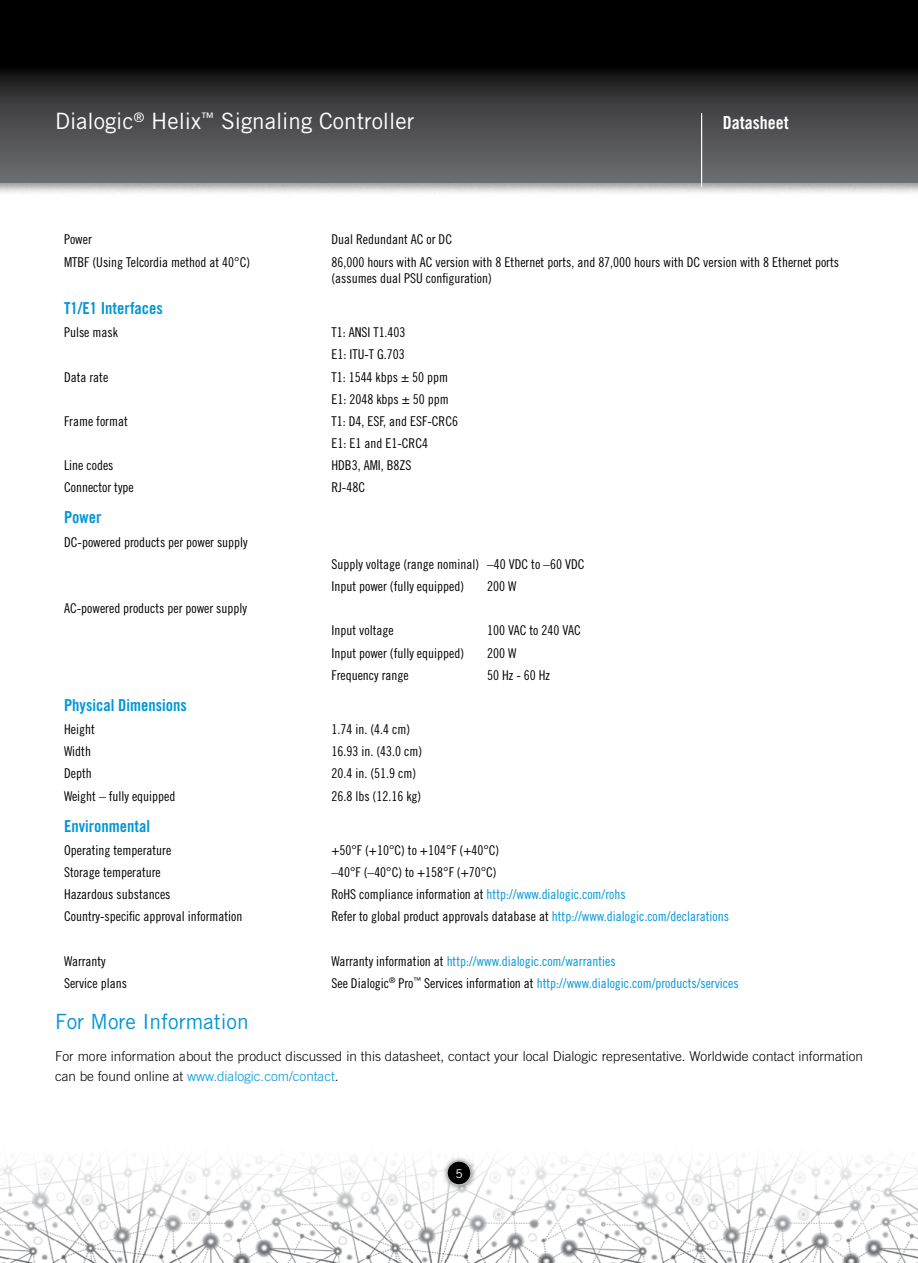
<style>
.page{position:relative;width:918px;height:1263px;background:#fff}
.page>*{position:absolute;margin:0;border:0;box-sizing:border-box;transform-origin:0 0}
.t1{font:22.5px "Trade Gothic";color:#fff}
.t2{font:21px "Trade Gothic";color:#0096d6}
.t3{font:18px "Trade Gothic Bold Cond Twenty";color:#fff}
.t4{font:16.5px "Trade Gothic Bold Cond Twenty";color:#0096d6}
.t5{font:13.5px/22.2px "Trade Gothic Cond Eighteen";color:#000}
.t6{font:13.5px "Trade Gothic Cond Eighteen";color:#0096d6}
.t7{font:300 13.5px/19.5px "Trade Gothic";color:#000}
.t8{font:12px "Trade Gothic";color:#fff}
.s1{color:#000}
.s2{color:#0096d6}
</style>
<div class="page">
<div style="left:0;top:0;width:918px;height:196px;background:#000;opacity:.45"></div>
<svg style="left:0;top:0;width:918px;height:183px"></svg>
<img style="left:0;top:1157px;width:918px;height:106px">
<hr style="left:701px;top:113px;width:1px;height:73px;background:#fff">
<div style="left:441px;top:1154px;width:36px;height:37px;background:#000;opacity:.45"></div>
<div style="left:447px;top:1161px;width:24px;height:24px;background:#000;border-radius:50%"></div>
<div style="left:446px;top:1160px;width:26px;height:26px;border:2px solid #babcbe;border-radius:50%"></div>
<h1 class="t1" style="left:55px;top:108px;width:361px">Dialogic<sup>®</sup> Helix<sup>™</sup> Signaling Controller</h1>
<h3 class="t3" style="left:723px;top:112px;width:67px">Datasheet</h3>
<p class="t5" style="left:64px;top:228px;width:29px">Power</p>
<p class="t5" style="left:331px;top:228px;width:122px">Dual Redundant AC or DC</p>
<p class="t5" style="left:64px;top:251px;width:188px">MTBF (Using Telcordia method at 40°C)</p>
<p class="t5" style="left:331px;top:254px;width:509px;line-height:16.2px">86,000 hours with AC version with 8 Ethernet ports, and 87,000 hours with DC version with 8 Ethernet ports (assumes dual PSU configuration)</p>
<p class="t4" style="left:64px;top:298px;width:100px">T1/E1 Interfaces</p>
<p class="t5" style="left:64px;top:321px;width:55px">Pulse mask</p>
<p class="t5" style="left:331px;top:321px;width:76px">T1: ANSI T1.403<br>E1: ITU-T G.703</p>
<p class="t5" style="left:64px;top:365px;width:46px">Data rate</p>
<p class="t5" style="left:331px;top:365px;width:119px">T1: 1544 kbps ± 50 ppm<br>E1: 2048 kbps ± 50 ppm</p>
<p class="t5" style="left:64px;top:410px;width:65px">Frame format</p>
<p class="t5" style="left:331px;top:410px;width:128px">T1: D4, ESF, and ESF-CRC6<br>E1: E1 and E1-CRC4</p>
<p class="t5" style="left:64px;top:454px;width:51px">Line codes</p>
<p class="t5" style="left:331px;top:454px;width:82px">HDB3, AMI, B8ZS</p>
<p class="t5" style="left:64px;top:476px;width:71px">Connector type</p>
<p class="t5" style="left:331px;top:476px;width:35px">RJ-48C</p>
<p class="t4" style="left:64px;top:507px;width:39px">Power</p>
<p class="t5" style="left:64px;top:531px;width:185px">DC-powered products per power supply</p>
<p class="t5" style="left:331px;top:553px;width:255px">Supply voltage (range nominal) –40 VDC to –60 VDC<br>Input power (fully equipped)</p>
<p class="t5" style="left:487px;top:575px;width:31px">200 W</p>
<p class="t5" style="left:64px;top:597px;width:184px">AC-powered products per power supply</p>
<p class="t5" style="left:331px;top:619px;width:64px">Input voltage</p>
<p class="t5" style="left:487px;top:619px;width:95px">100 VAC to 240 VAC</p>
<p class="t5" style="left:331px;top:641px;width:134px">Input power (fully equipped)</p>
<p class="t5" style="left:487px;top:641px;width:31px">200 W</p>
<p class="t5" style="left:331px;top:664px;width:79px">Frequency range</p>
<p class="t5" style="left:487px;top:664px;width:64px">50 Hz - 60 Hz</p>
<p class="t4" style="left:64px;top:695px;width:124px">Physical Dimensions</p>
<p class="t5" style="left:64px;top:718px;width:32px">Height</p>
<p class="t5" style="left:331px;top:718px;width:80px">1.74 in. (4.4 cm)</p>
<p class="t5" style="left:64px;top:740px;width:28px">Width</p>
<p class="t5" style="left:331px;top:740px;width:92px">16.93 in. (43.0 cm)</p>
<p class="t5" style="left:64px;top:762px;width:29px">Depth</p>
<p class="t5" style="left:331px;top:762px;width:86px">20.4 in. (51.9 cm)</p>
<p class="t5" style="left:64px;top:784px;width:113px">Weight – fully equipped</p>
<p class="t5" style="left:331px;top:784px;width:91px">26.8 lbs (12.16 kg)</p>
<p class="t4" style="left:64px;top:816px;width:88px">Environmental</p>
<p class="t5" style="left:64px;top:839px;width:109px">Operating temperature</p>
<p class="t5" style="left:331px;top:839px;width:169px">+50°F (+10°C) to +104°F (+40°C)</p>
<p class="t5" style="left:64px;top:861px;width:98px">Storage temperature</p>
<p class="t5" style="left:331px;top:861px;width:167px">–40°F (–40°C) to +158°F (+70°C)</p>
<p class="t5" style="left:64px;top:883px;width:108px">Hazardous substances</p>
<p class="t6" style="left:331px;top:886px;width:296px"><span class="s1">RoHS compliance information at</span> http://www.dialogic.com/rohs</p>
<p class="t5" style="left:64px;top:905px;width:180px">Country-specific approval information</p>
<p class="t5" style="left:331px;top:905px;width:399px">Refer to global product approvals database at <span class="s2">http://www.dialogic.com/declarations</span></p>
<p class="t5" style="left:64px;top:950px;width:43px">Warranty</p>
<p class="t6" style="left:331px;top:953px;width:286px"><span class="s1">Warranty information at</span> http://www.dialogic.com/warranties</p>
<p class="t5" style="left:64px;top:972px;width:64px">Service plans</p>
<p class="t6" style="left:331px;top:975px;width:409px"><span class="s1">See Dialogic</span><sup>®</sup> <span class="s1">Pro</span><sup>™</sup> <span class="s1">Services information at</span> http://www.dialogic.com/products/services</p>
<h2 class="t2" style="left:55px;top:1009px;width:195px">For More Information</h2>
<p class="t7" style="left:55px;top:1046px;width:809px">For more information about the product discussed in this datasheet, contact your local Dialogic representative. Worldwide contact information can be found online at <span class="s2">www.dialogic.com/contact</span>.</p>
<p class="t8" style="left:455px;top:1166px;width:9px">5</p>
</div>
